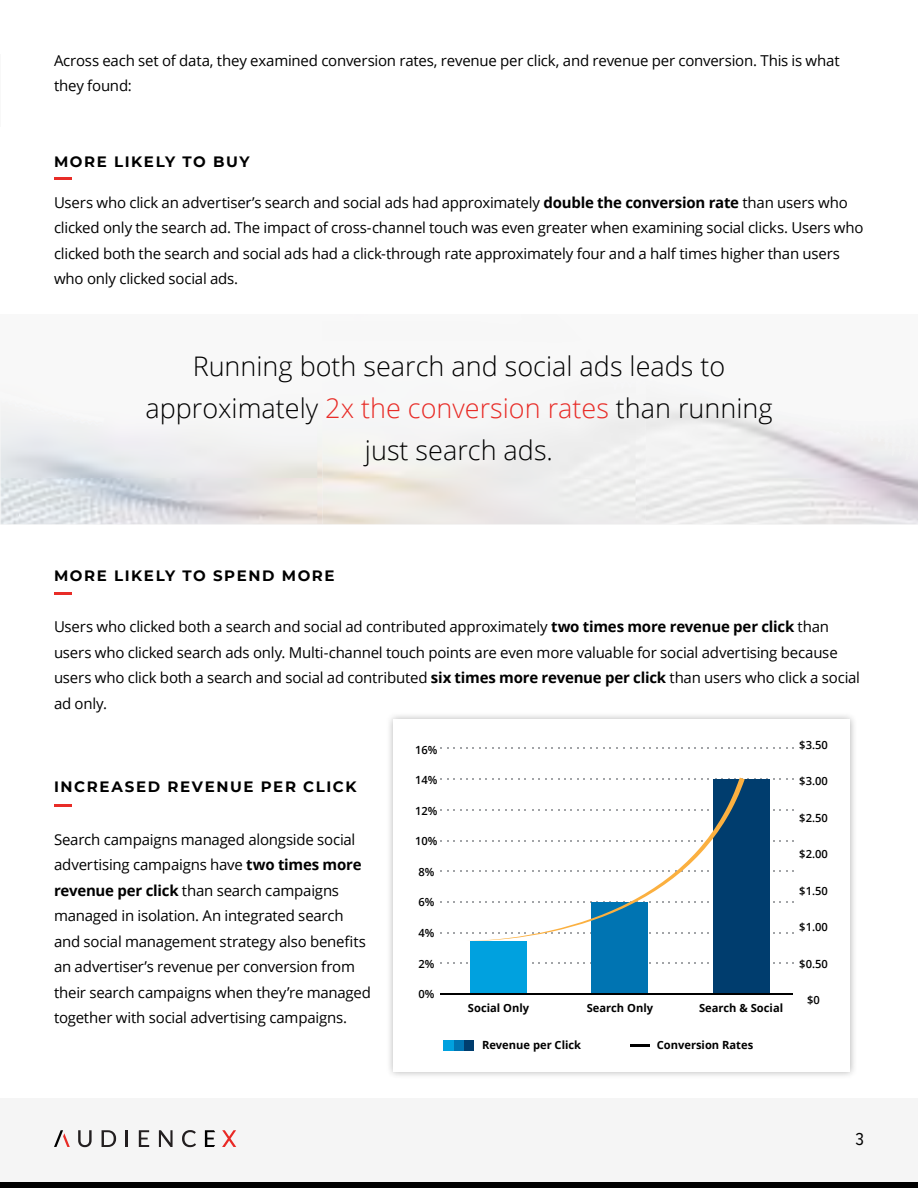
<style>
.page{position:relative;width:918px;height:1188px;background:#fff}
.page>*{position:absolute;margin:0;border:0;box-sizing:border-box;transform-origin:0 0}
.t1{font:300 27px/42px "Open Sans";color:#000;text-align:center}
.t2{font:18px "Proxima Nova Cond";color:#000}
.t3{font:15px/25.5px "Open Sans";letter-spacing:-.015em;color:#000}
.t4{font:700 15px "Montserrat";letter-spacing:.105em;color:#000}
.t5{font:700 11.25px "Open Sans";color:#000}
.t6{font:600 11.25px "Open Sans";color:#000}
.s1{font-weight:700}
.s2{color:#e82c27}
</style>
<div class="page">
<div style="left:0;top:1098px;width:918px;height:90px;background:#f5f5f5"></div>
<svg style="left:222px;top:1130px;width:14px;height:17px"></svg>
<svg style="left:78px;top:1130px;width:14px;height:17px"></svg>
<svg style="left:102px;top:1130px;width:14px;height:17px"></svg>
<hr style="left:125px;top:1130px;width:3px;height:17px;background:#231f20">
<svg style="left:139px;top:1130px;width:10px;height:17px"></svg>
<svg style="left:159px;top:1130px;width:14px;height:17px"></svg>
<svg style="left:182px;top:1130px;width:14px;height:17px"></svg>
<svg style="left:205px;top:1130px;width:10px;height:17px"></svg>
<svg style="left:54px;top:1130px;width:16px;height:17px"></svg>
<div style="left:0;top:1182px;width:918px;height:6px;background:#000"></div>
<hr style="left:0;top:54px;width:1px;height:73px;background:#000">
<svg style="left:54px;top:178px;width:17px;height:2px"></svg>
<svg style="left:54px;top:593px;width:17px;height:2px"></svg>
<svg style="left:54px;top:805px;width:17px;height:2px"></svg>
<div style="left:385px;top:711px;width:473px;height:369px;background:#000;opacity:.3"></div>
<div style="left:393px;top:719px;width:457px;height:353px;background:#fff"></div>
<svg style="left:441px;top:778px;width:21px;height:2px"></svg>
<svg style="left:745px;top:778px;width:29px;height:2px"></svg>
<svg style="left:441px;top:809px;width:21px;height:2px"></svg>
<svg style="left:441px;top:747px;width:52px;height:2px"></svg>
<svg style="left:499px;top:747px;width:27px;height:2px"></svg>
<svg style="left:539px;top:747px;width:52px;height:2px"></svg>
<svg style="left:597px;top:747px;width:20px;height:2px"></svg>
<svg style="left:637px;top:747px;width:52px;height:2px"></svg>
<svg style="left:735px;top:747px;width:39px;height:2px"></svg>
<svg style="left:441px;top:840px;width:21px;height:2px"></svg>
<svg style="left:539px;top:963px;width:52px;height:1px"></svg>
<svg style="left:649px;top:963px;width:40px;height:1px"></svg>
<div style="left:470px;top:941px;width:57px;height:53px;background:#00a1df"></div>
<div style="left:592px;top:902px;width:56px;height:92px;background:#0074b2"></div>
<div style="left:713px;top:780px;width:56px;height:214px;background:#003d6e"></div>
<div style="left:464px;top:1040px;width:10px;height:10px;background:#003d6e"></div>
<div style="left:453px;top:1040px;width:11px;height:10px;background:#0074b2"></div>
<div style="left:443px;top:1040px;width:10px;height:10px;background:#00a1df"></div>
<hr style="left:630px;top:1044px;width:19px;height:3px;background:#000">
<hr style="left:441px;top:993px;width:352px;height:1px;background:#000">
<svg style="left:466px;top:778px;width:279px;height:163px"></svg>
<p class="t3" style="left:54px;top:47px;width:787px">Across each set of data, they examined conversion rates, revenue per click, and revenue per conversion. This is what they found:</p>
<p class="t4" style="left:54px;top:151px;width:197px">MORE LIKELY TO BUY</p>
<p class="t3" style="left:54px;top:189px;width:811px">Users who click an advertiser’s search and social ads had approximately <span class="s1">double the conversion rate</span> than users who clicked only the search ad. The impact of cross-channel touch was even greater when examining social clicks. Users who clicked both the search and social ads had a click-through rate approximately four and a half times higher than users who only clicked social ads.</p>
<h1 class="t1" style="left:145px;top:345px;width:629px">Running both search and social ads leads to approximately <span class="s2">2x the conversion rates</span> than running just search ads.</h1>
<p class="t4" style="left:54px;top:565px;width:282px">MORE LIKELY TO SPEND MORE</p>
<p class="t3" style="left:54px;top:614px;width:808px">Users who clicked both a search and social ad contributed approximately <span class="s1">two times more revenue per click</span> than users who clicked search ads only. Multi-channel touch points are even more valuable for social advertising because users who click both a search and social ad contributed <span class="s1">six times more revenue per click</span> than users who click a social ad only.</p>
<p class="t4" style="left:54px;top:776px;width:304px">INCREASED REVENUE PER CLICK</p>
<p class="t3" style="left:54px;top:826px;width:318px">Search campaigns managed alongside social advertising campaigns have <span class="s1">two times more revenue per click</span> than search campaigns managed in isolation. An integrated search and social management strategy also benefits an advertiser’s revenue per conversion from their search campaigns when they’re managed together with social advertising campaigns.</p>
<p class="t6" style="left:415px;top:742px;width:24px">16%</p>
<p class="t6" style="left:415px;top:773px;width:24px">14%</p>
<p class="t6" style="left:415px;top:803px;width:24px">12%</p>
<p class="t6" style="left:415px;top:834px;width:24px">10%</p>
<p class="t6" style="left:418px;top:864px;width:17px">8%</p>
<p class="t6" style="left:418px;top:895px;width:17px">6%</p>
<p class="t6" style="left:418px;top:925px;width:17px">4%</p>
<p class="t6" style="left:418px;top:956px;width:17px">2%</p>
<p class="t6" style="left:418px;top:986px;width:17px">0%</p>
<p class="t5" style="left:468px;top:1000px;width:63px">Social Only</p>
<p class="t5" style="left:482px;top:1037px;width:101px">Revenue per Click</p>
<p class="t5" style="left:657px;top:1037px;width:98px">Conversion Rates</p>
<p class="t5" style="left:587px;top:1000px;width:68px">Search Only</p>
<p class="t5" style="left:699px;top:1000px;width:86px">Search &amp; Social</p>
<p class="t6" style="left:799px;top:737px;width:30px">$3.50</p>
<p class="t6" style="left:799px;top:773px;width:30px">$3.00</p>
<p class="t6" style="left:799px;top:810px;width:30px">$2.50</p>
<p class="t6" style="left:799px;top:846px;width:30px">$2.00</p>
<p class="t6" style="left:799px;top:883px;width:30px">$1.50</p>
<p class="t6" style="left:799px;top:919px;width:30px">$1.00</p>
<p class="t6" style="left:799px;top:956px;width:30px">$0.50</p>
<p class="t6" style="left:807px;top:992px;width:14px">$0</p>
<p class="t2" style="left:855px;top:1126px;width:10px">3</p>
</div>
